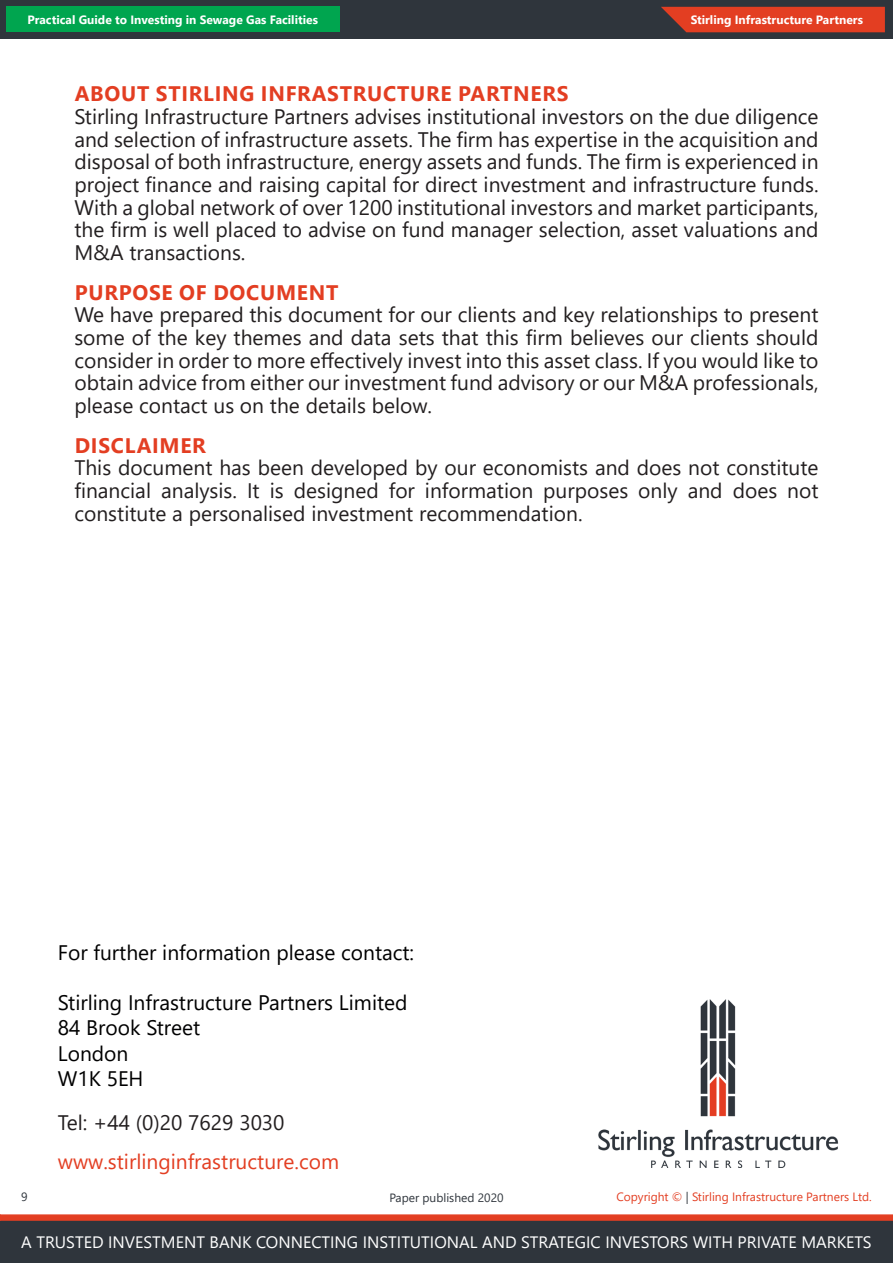
<style>
.page{position:relative;width:893px;height:1263px;background:#fff}
.page>*{position:absolute;margin:0;border:0;box-sizing:border-box;transform-origin:0 0}
.SIP_Report_Body{font:21px/22.6px "Segoe UI";color:#231f20;text-align:justify}
.t1{font:21px "Segoe UI";color:#000001}
.SIP_Report_Heading{font:700 21px "Segoe UI";letter-spacing:.035em;color:#e33e22}
.t2{font:21px "Segoe UI";color:#e33e22}
.t3{font:16.5px "Segoe UI";color:#fff}
.t4{font:700 12px "Segoe UI";color:#fff}
.t5{font:12px "Segoe UI";color:#e33e22}
.t6{font:12px "Segoe UI";color:#2f353c}
.s1{color:#2f353c}
</style>
<div class="page">
<div style="left:0;top:0;width:893px;height:38px;background:#2f353c"></div>
<div style="left:0;top:1220px;width:893px;height:43px;background:#2f353c"></div>
<div style="left:6px;top:6px;width:333px;height:26px;background:#00a54f"></div>
<div style="left:661px;top:7px;width:224px;height:25px;background:#e33e22"></div>
<svg style="left:0;top:1214px;width:893px;height:7px;background:#df482f"></svg>
<img style="left:598px;top:999px;width:241px;height:169px">
<p class="t4" style="left:27px;top:8px;width:292px">Practical Guide to Investing in Sewage Gas Facilities</p>
<p class="t4" style="left:691px;top:8px;width:174px">Stirling Infrastructure Partners</p>
<p class="SIP_Report_Heading" style="left:75px;top:74px;width:495px">ABOUT STIRLING INFRASTRUCTURE PARTNERS</p>
<p class="SIP_Report_Body" style="left:74px;top:103px;width:746px">Stirling Infrastructure Partners advises institutional investors on the due diligence and selection of infrastructure assets. The firm has expertise in the acquisition and disposal of both infrastructure, energy assets and funds. The firm is experienced in project finance and raising capital for direct investment and infrastructure funds.<br>With a global network of over 1200 institutional investors and market participants, the firm is well placed to advise on fund manager selection, asset valuations and M&amp;A transactions.</p>
<p class="SIP_Report_Heading" style="left:75px;top:272px;width:265px">PURPOSE OF DOCUMENT</p>
<p class="SIP_Report_Body" style="left:74px;top:302px;width:746px">We have prepared this document for our clients and key relationships to present some of the key themes and data sets that this firm believes our clients should consider in order to more effectively invest into this asset class. If you would like to obtain advice from either our investment fund advisory or our M&amp;A professionals, please contact us on the details below.</p>
<p class="SIP_Report_Heading" style="left:75px;top:425px;width:133px">DISCLAIMER</p>
<p class="SIP_Report_Body" style="left:74px;top:455px;width:746px">This document has been developed by our economists and does not constitute financial analysis. It is designed for information purposes only and does not constitute a personalised investment recommendation.</p>
<p class="t1" style="left:58px;top:932px;width:358px">For further information please contact:</p>
<p class="t1" style="left:58px;top:983px;width:351px">Stirling Infrastructure Partners Limited</p>
<p class="t1" style="left:58px;top:1008px;width:144px">84 Brook Street</p>
<p class="t1" style="left:58px;top:1033px;width:72px">London</p>
<p class="t1" style="left:58px;top:1058px;width:87px">W1K 5EH</p>
<p class="SIP_Report_Body" style="left:58px;top:1110px;width:228px">Tel: +44 (0)20 7629 3030</p>
<p class="t2" style="left:58px;top:1142px;width:283px">www.stirlinginfrastructure.com</p>
<p class="t6" style="left:389px;top:1186px;width:116px">Paper published 2020</p>
<p class="t6" style="left:21px;top:1186px;width:8px">9</p>
<p class="t5" style="left:616px;top:1186px;width:257px">Copyright © <span class="s1">|</span> Stirling Infrastructure Partners Ltd.</p>
<p class="t3" style="left:21px;top:1226px;width:852px">A TRUSTED INVESTMENT BANK CONNECTING INSTITUTIONAL AND STRATEGIC INVESTORS WITH PRIVATE MARKETS</p>
</div>
